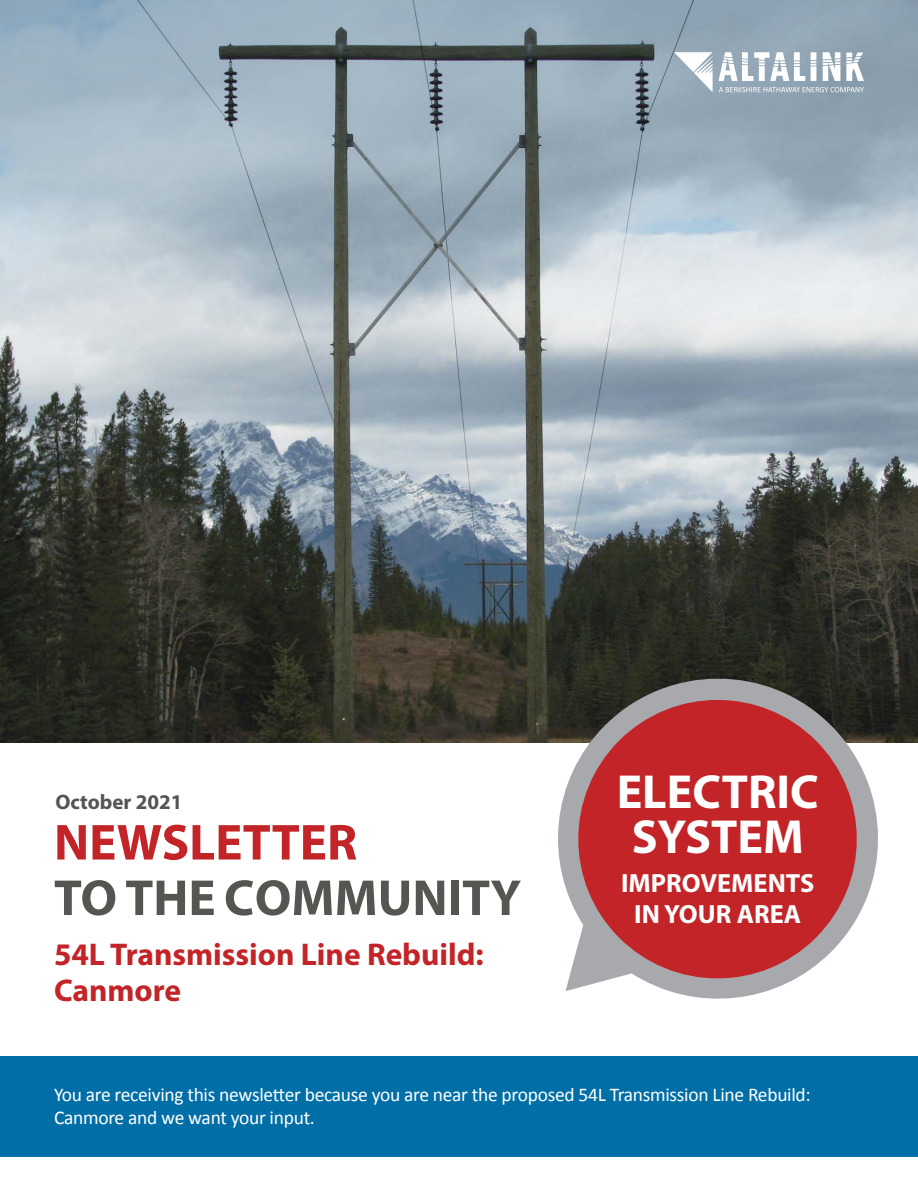
<style>
.page{position:relative;width:918px;height:1188px;background:#fff}
.page>*{position:absolute;margin:0;border:0;box-sizing:border-box;transform-origin:0 0}
.t1{font:700 51px "Myriad Hebrew";color:#545652}
.t2{font:700 51px "Myriad Hebrew";color:#c22428}
.t3{font:700 48px/45px "Myriad Pro";color:#fff;text-align:center}
.t4{font:700 31.5px/36px "Myriad Pro";color:#c22428}
.t5{font:700 26.4px/31.7px "Myriad Pro";color:#fff;text-align:center}
.t6{font:700 21px "Myriad Pro";color:#545652}
.t7{font:19.5px/23.4px "Calibri";letter-spacing:-.015em;color:#fff}
</style>
<div class="page">
<img style="left:0;top:0;width:918px;height:742px">
<svg style="left:719px;top:52px;width:86px;height:29px"></svg>
<svg style="left:811px;top:52px;width:5px;height:29px"></svg>
<svg style="left:823px;top:52px;width:17px;height:29px"></svg>
<svg style="left:846px;top:53px;width:18px;height:28px"></svg>
<svg style="left:674px;top:52px;width:39px;height:40px"></svg>
<svg style="left:719px;top:87px;width:145px;height:5px"></svg>
<div style="left:0;top:1057px;width:918px;height:100px;background:#006ea7"></div>
<svg style="left:544px;top:663px;width:350px;height:336px"></svg>
<svg style="left:565px;top:686px;width:305px;height:306px;background:#b64f52"></svg>
<p class="t6" style="left:56px;top:788px;width:128px">October 2021</p>
<h1 class="t2" style="left:54px;top:814px;width:305px">NEWSLETTER</h1>
<h1 class="t1" style="left:54px;top:869px;width:469px">TO THE COMMUNITY</h1>
<h3 class="t4" style="left:54px;top:935px;width:431px">54L Transmission Line Rebuild:<br>Canmore</h3>
<h2 class="t3" style="left:617px;top:768px;width:204px">ELECTRIC<br>SYSTEM</h2>
<h3 class="t5" style="left:621px;top:866px;width:195px">IMPROVEMENTS<br>IN YOUR AREA</h3>
<p class="t7" style="left:54px;top:1083px;width:758px">You are receiving this newsletter because you are near the proposed 54L Transmission Line Rebuild:<br>Canmore and we want your input.</p>
</div>
